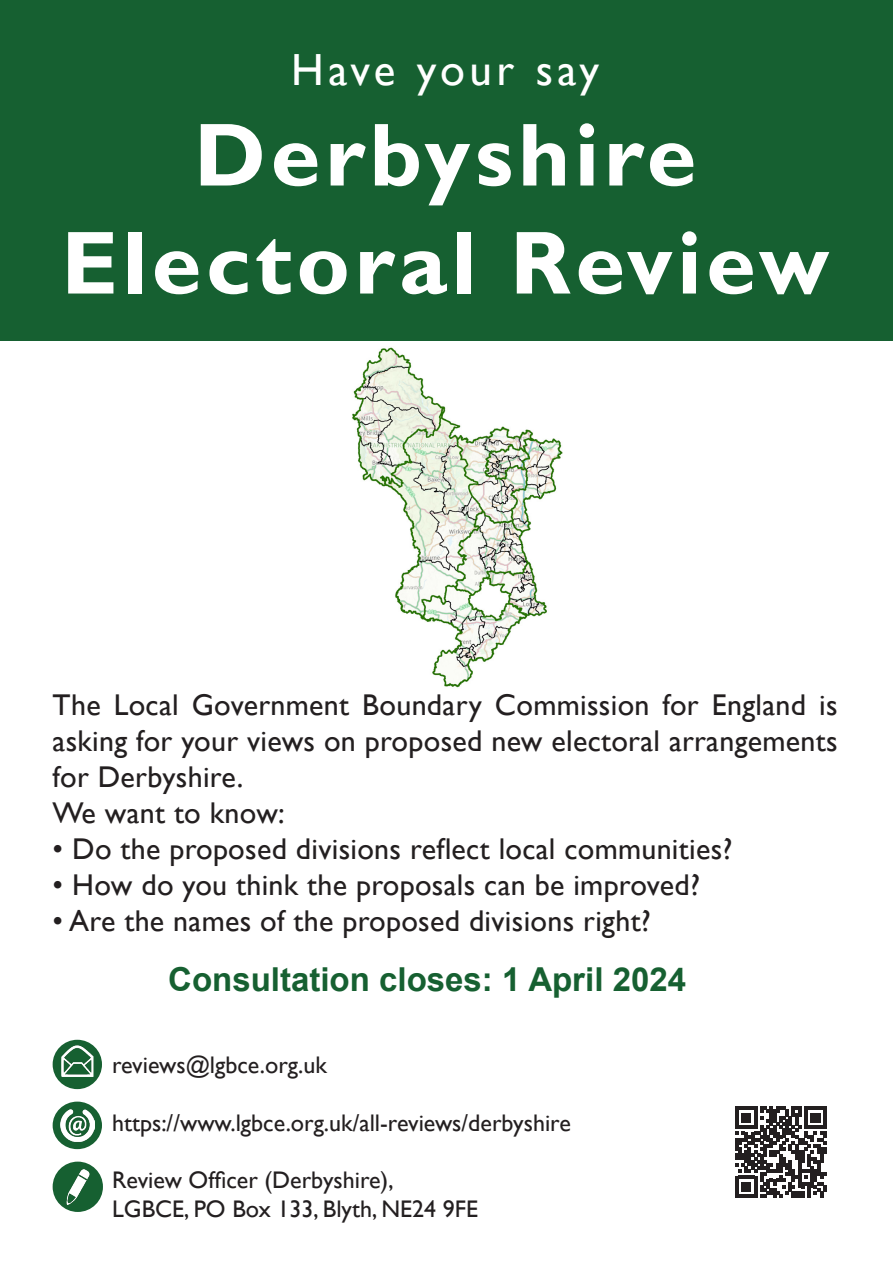
<style>
.page{position:relative;width:893px;height:1263px;background:#fff}
.page>*{position:absolute;margin:0;border:0;box-sizing:border-box;transform-origin:0 0}
.t1{font:700 90px/108px "Gill Sans";letter-spacing:.05em;color:#fff;text-align:center}
.t2{font:45px "Gill Sans";letter-spacing:.09em;color:#fff}
.t3{font:700 33px "Arial";color:#166031}
.Body_Text{font:30px/36px "Gill Sans";letter-spacing:.01em;color:#231f20;text-align:justify}
.More_Info{font:24px/28.8px "Gill Sans";color:#231f20}
</style>
<div class="page">
<img style="left:352px;top:347px;width:211px;height:341px">
<div style="left:0;top:0;width:893px;height:340px;background:#166031"></div>
<svg style="left:735px;top:1107px;width:91px;height:91px"></svg>
<div style="left:53px;top:1040px;width:49px;height:49px;background:#166031;border-radius:50%"></div>
<img style="left:61px;top:1045px;width:32px;height:32px">
<div style="left:53px;top:1101px;width:49px;height:48px;background:#166031;border-radius:50%"></div>
<img style="left:61px;top:1109px;width:33px;height:33px">
<div style="left:53px;top:1161px;width:50px;height:51px;background:#166031;border-radius:50%"></div>
<img style="left:66px;top:1169px;width:30px;height:35px">
<p class="t2" style="left:291px;top:44px;width:310px">Have your say</p>
<p class="t1" style="left:61px;top:104px;width:770px">Derbyshire<br>Electoral Review</p>
<p class="Body_Text" style="left:53px;top:688px;width:786px">The Local Government Boundary Commission for England is asking for your views on proposed new electoral arrangements for Derbyshire.</p>
<p class="Body_Text" style="left:53px;top:796px;width:234px">We want to know:</p>
<p class="Body_Text" style="left:53px;top:832px;width:681px">• Do the proposed divisions reflect local communities?</p>
<p class="Body_Text" style="left:53px;top:868px;width:649px">• How do you think the proposals can be improved?</p>
<p class="Body_Text" style="left:53px;top:904px;width:600px">• Are the names of the proposed divisions right?</p>
<p class="t3" style="left:168px;top:957px;width:519px">Consultation closes: 1 April 2024</p>
<p class="More_Info" style="left:112px;top:1051px;width:216px">reviews@lgbce.org.uk</p>
<p class="More_Info" style="left:112px;top:1109px;width:460px">https://www.lgbce.org.uk/all-reviews/derbyshire</p>
<p class="More_Info" style="left:112px;top:1166px;width:368px">Review Officer (Derbyshire),<br>LGBCE, PO Box 133, Blyth, NE24 9FE</p>
</div>
